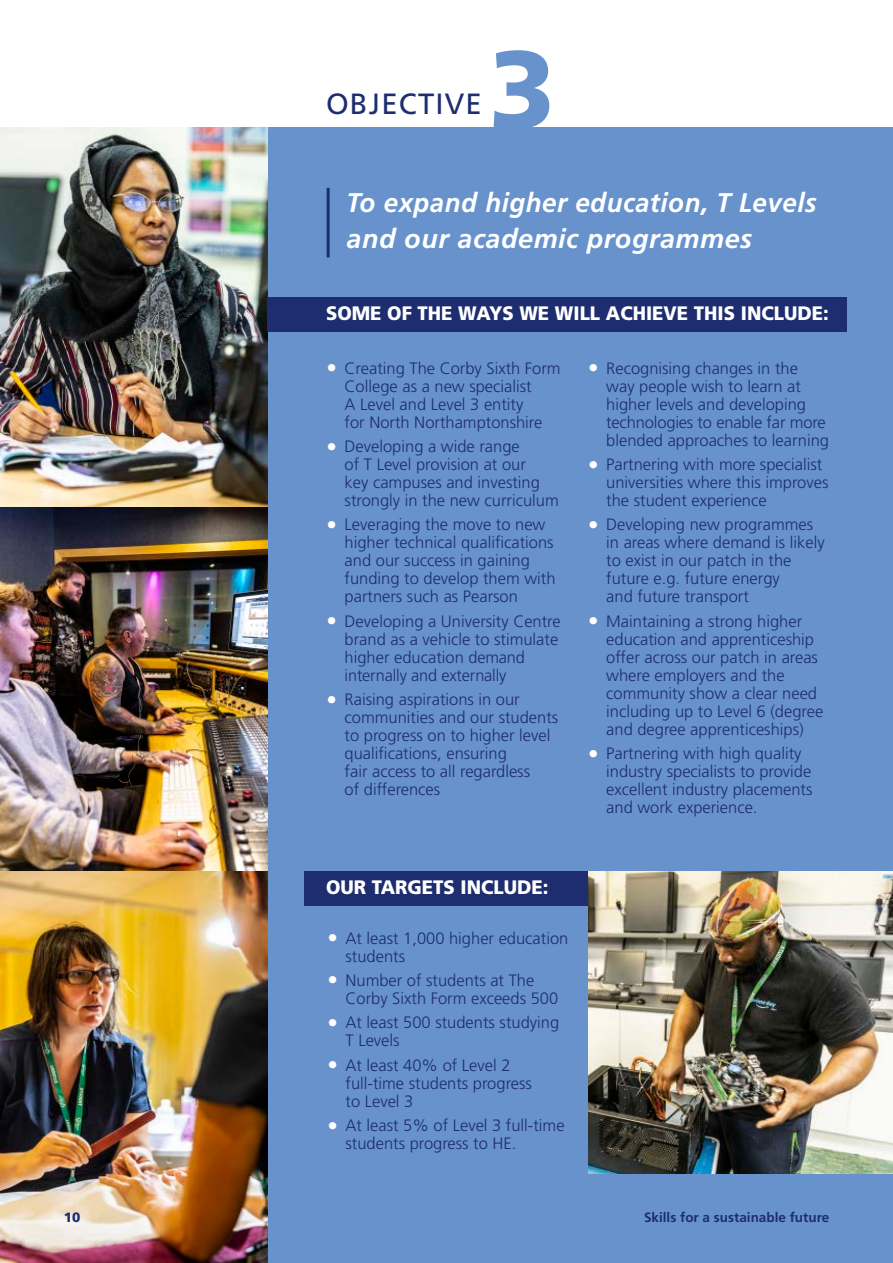
<style>
.page{position:relative;width:893px;height:1263px;background:#fff}
.page>*{position:absolute;margin:0;border:0;box-sizing:border-box;transform-origin:0 0}
.t1{font:900 109.35px "Frutiger";color:#6892cc}
.t2{font:29.25px "Frutiger";letter-spacing:.04em;color:#1d2d6f}
.t3{font:italic 700 27px/36px "Frutiger";letter-spacing:.02em;color:#fff;scale:.96 1}
.t4{font:900 19.5px "Frutiger";color:#fff;scale:.95 1}
.Bullets{font:300 16.5px/18px "Frutiger";color:#1d2d6f}
.t5{font:700 13.5px "Frutiger";color:#1d2d6f}
.t6{font:900 13.5px "Frutiger";color:#1d2d6f}
.s1{font-size:21px;color:#fff}
</style>
<div class="page">
<div style="left:0;top:128px;width:893px;height:1135px;background:#6892cc"></div>
<hr style="left:327px;top:188px;width:3px;height:69px;background:#1d2d6f">
<img style="left:588px;top:872px;width:305px;height:302px">
<img style="left:0;top:128px;width:268px;height:1135px">
<div style="left:268px;top:298px;width:579px;height:34px;background:#1d2d6f"></div>
<div style="left:305px;top:872px;width:283px;height:34px;background:#1d2d6f"></div>
<p class="t6" style="left:64px;top:1209px;width:18px">10</p>
<p class="t2" style="left:326px;top:87px;width:157px">OBJECTIVE</p>
<p class="t1" style="left:489px;top:24px;width:68px">3</p>
<p class="t3" style="left:347px;top:185px;width:491px">To expand higher education, T Levels and our academic programmes</p>
<p class="t4" style="left:326px;top:302px;width:531px">SOME OF THE WAYS WE WILL ACHIEVE THIS INCLUDE:</p>
<p class="Bullets" style="left:345px;top:359px;width:218px;text-indent:-18px"><span class="s1">•</span> Creating The Corby Sixth Form<br>College as a new specialist<br>A Level and Level 3 entity<br>for North Northamptonshire</p>
<p class="Bullets" style="left:345px;top:437px;width:216px;text-indent:-18px"><span class="s1">•</span> Developing a wide range<br>of T Level provision at our<br>key campuses and investing strongly in the new curriculum</p>
<p class="Bullets" style="left:345px;top:516px;width:212px;text-indent:-18px"><span class="s1">•</span> Leveraging the move to new higher technical qualifications and our success in gaining funding to develop them with partners such as Pearson</p>
<p class="Bullets" style="left:345px;top:612px;width:218px;text-indent:-18px"><span class="s1">•</span> Developing a University Centre brand as a vehicle to stimulate higher education demand internally and externally</p>
<p class="Bullets" style="left:345px;top:690px;width:215px;text-indent:-18px"><span class="s1">•</span> Raising aspirations in our communities and our students to progress on to higher level qualifications, ensuring<br>fair access to all regardless<br>of differences</p>
<p class="Bullets" style="left:606px;top:359px;width:224px;text-indent:-18px"><span class="s1">•</span> Recognising changes in the way people wish to learn at higher levels and developing technologies to enable far more blended approaches to learning</p>
<p class="Bullets" style="left:606px;top:455px;width:224px;text-indent:-18px"><span class="s1">•</span> Partnering with more specialist universities where this improves the student experience</p>
<p class="Bullets" style="left:606px;top:516px;width:220px;text-indent:-18px"><span class="s1">•</span> Developing new programmes in areas where demand is likely to exist in our patch in the future e.g. future energy<br>and future transport</p>
<p class="Bullets" style="left:606px;top:612px;width:219px;text-indent:-18px"><span class="s1">•</span> Maintaining a strong higher education and apprenticeship offer across our patch in areas where employers and the community show a clear need including up to Level 6 (degree and degree apprenticeships)</p>
<p class="Bullets" style="left:606px;top:744px;width:208px;text-indent:-18px"><span class="s1">•</span> Partnering with high quality industry specialists to provide excellent industry placements and work experience.</p>
<p class="t4" style="left:326px;top:876px;width:236px">OUR TARGETS INCLUDE:</p>
<p class="Bullets" style="left:345px;top:929px;width:224px;text-indent:-18px"><span class="s1">•</span> At least 1,000 higher education students</p>
<p class="Bullets" style="left:345px;top:971px;width:214px;text-indent:-18px"><span class="s1">•</span> Number of students at The<br>Corby Sixth Form exceeds 500</p>
<p class="Bullets" style="left:345px;top:1013px;width:215px;text-indent:-18px"><span class="s1">•</span> At least 500 students studying<br>T Levels</p>
<p class="Bullets" style="left:345px;top:1056px;width:188px;text-indent:-18px"><span class="s1">•</span> At least 40% of Level 2 full-time students progress to Level 3</p>
<p class="Bullets" style="left:345px;top:1116px;width:221px;text-indent:-18px"><span class="s1">•</span> At least 5% of Level 3 full-time students progress to HE.</p>
<p class="t5" style="left:644px;top:1210px;width:187px">Skills for a sustainable future</p>
</div>
